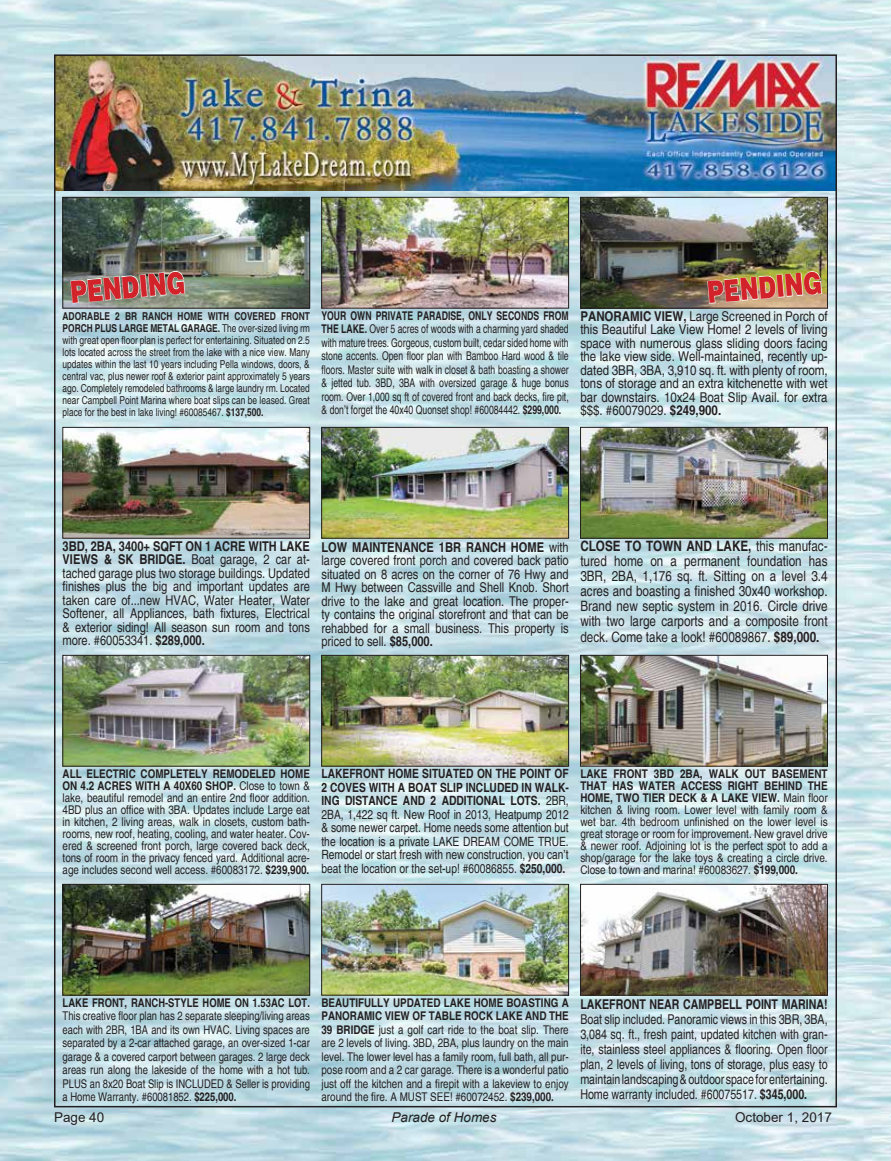
<style>
.page{position:relative;width:891px;height:1161px;background:#fff}
.page>*{position:absolute;margin:0;border:0;box-sizing:border-box;transform-origin:0 0}
.t1{font:900 30.3px "Helvetica";color:#d2232a;scale:.74 1}
.t2{font:condensed 14.25px/15px "Helvetica";color:#231f20;text-align:justify}
.t3{font:700 condensed 14.25px "Helvetica";color:#231f20}
.t4{font:condensed 13.5px/13.5px "Helvetica";color:#231f20;text-align:justify}
.t5{font:condensed 13.5px/13.5px "Helvetica";color:#231f20;text-align:justify;scale:1.04 1}
.t6{font:condensed 13.5px/15px "Helvetica";color:#231f20;text-align:justify;scale:.96 1}
.t7{font:700 condensed 13.5px "Helvetica";color:#231f20;scale:.96 1}
.t8{font:13.5px "Arial";color:#231f20}
.t9{font:700 condensed 13.5px "Helvetica";color:#231f20;scale:1.04 1}
.t10{font:italic 13.5px "Arial";color:#231f20}
.t11{font:condensed 12.75px/13.5px "Helvetica";color:#231f20;text-align:justify}
.t12{font:condensed 12px/12px "Helvetica";color:#231f20;text-align:justify}
.t13{font:condensed 12px/13.5px "Helvetica";color:#231f20;text-align:justify;scale:.88 1}
.t14{font:condensed 12px/13.5px "Helvetica";color:#231f20;text-align:justify;scale:.96 1}
.t15{font:700 condensed 12px "Helvetica";color:#231f20;scale:.96 1}
.t16{font:condensed 10.8px/12px "Helvetica";color:#231f20;text-align:justify;scale:.94 1}
.s1{font-weight:700}
</style>
<div class="page">
<img style="left:0;top:0;width:891px;height:1161px">
<img style="left:57px;top:57px;width:777px;height:133px">
<img style="left:65px;top:199px;width:243px;height:107px">
<div style="left:63px;top:197px;width:247px;height:111px;border:1px solid #231f20"></div>
<img style="left:65px;top:429px;width:243px;height:107px">
<div style="left:63px;top:427px;width:247px;height:111px;border:1px solid #231f20"></div>
<img style="left:65px;top:657px;width:243px;height:107px">
<div style="left:63px;top:655px;width:247px;height:111px;border:1px solid #231f20"></div>
<img style="left:65px;top:886px;width:243px;height:107px">
<div style="left:63px;top:884px;width:247px;height:111px;border:1px solid #231f20"></div>
<img style="left:323px;top:199px;width:244px;height:107px">
<div style="left:321px;top:197px;width:248px;height:111px;border:1px solid #231f20"></div>
<img style="left:323px;top:429px;width:244px;height:107px">
<div style="left:321px;top:427px;width:248px;height:111px;border:1px solid #231f20"></div>
<img style="left:323px;top:657px;width:244px;height:107px">
<div style="left:321px;top:655px;width:248px;height:111px;border:1px solid #231f20"></div>
<img style="left:323px;top:886px;width:244px;height:107px">
<div style="left:321px;top:884px;width:248px;height:111px;border:1px solid #231f20"></div>
<img style="left:582px;top:199px;width:244px;height:107px">
<div style="left:580px;top:197px;width:248px;height:111px;border:1px solid #231f20"></div>
<img style="left:582px;top:429px;width:244px;height:107px">
<div style="left:580px;top:427px;width:248px;height:111px;border:1px solid #231f20"></div>
<img style="left:582px;top:657px;width:244px;height:107px">
<div style="left:580px;top:655px;width:248px;height:111px;border:1px solid #231f20"></div>
<img style="left:582px;top:886px;width:244px;height:107px">
<div style="left:580px;top:884px;width:248px;height:111px;border:1px solid #231f20"></div>
<img style="left:707px;top:271px;width:115px;height:33px">
<svg style="left:70px;top:271px;width:116px;height:33px;background:#91988d"></svg>
<h1 class="t1" style="left:69px;top:273px;width:157px;rotate:-5deg">PENDING</h1>
<p class="t16" style="left:63px;top:310px;width:265px"><span class="s1">ADORABLE 2 BR RANCH HOME WITH COVERED FRONT PORCH PLUS LARGE METAL GARAGE.</span> The over-sized living rm with great open floor plan is perfect for entertaining. Situated on 2.5 lots located across the street from the lake with a nice view. Many updates within the last 10 years including Pella windows, doors, &amp; central vac, plus newer roof &amp; exterior paint approximately 5 years ago. Completely remodeled bathrooms &amp; large laundry rm. Located near Campbell Point Marina where boat slips can be leased. Great place for the best in lake living! #60085467. <span class="s1">$137,500.</span></p>
<p class="t13" style="left:321px;top:308px;width:283px"><span class="s1">YOUR OWN PRIVATE PARADISE, ONLY SECONDS FROM THE LAKE.</span> Over 5 acres of woods with a charming yard shaded with mature trees. Gorgeous, custom built, cedar sided home with stone accents. Open floor plan with Bamboo Hard wood &amp; tile floors. Master suite with walk in closet &amp; bath boasting a shower &amp; jetted tub. 3BD, 3BA with oversized garage &amp; huge bonus room. Over 1,000 sq ft of covered front and back decks, fire pit, &amp; don’t forget the 40x40 Quonset shop! #60084442. <span class="s1">$299,000.</span></p>
<h1 class="t1" style="left:706px;top:273px;width:157px;rotate:-5deg">PENDING</h1>
<p class="t5" style="left:580px;top:309px;width:239px;text-indent:103px"><span class="s1">,</span> Large Screened in Porch of this Beautiful Lake View Home! 2 levels of living space with numerous glass sliding doors facing the lake view side. Well-maintained, recently up&shy;dated 3BR, 3BA, 3,910 sq. ft. with plenty of room, tons of storage and an extra kitchenette with wet bar downstairs. 10x24 Boat Slip Avail. for extra $$$. #60079029. <span class="s1">$249,900.</span></p>
<p class="t9" style="left:580px;top:307px;width:25px">PANOR</p>
<p class="t9" style="left:622px;top:307px;width:16px">AMIC</p>
<p class="t9" style="left:654px;top:307px;width:8px">VIEW</p>
<p class="t4" style="left:63px;top:539px;width:249px"><span class="s1">3BD, 2BA, 3400+ SQFT ON 1 ACRE WITH LAKE VIEWS &amp; SK BRIDGE.</span> Boat garage, 2 car at&shy;tached garage plus two storage buildings. Updated finishes plus the big and important updates are taken care of...new HVAC, Water Heater, Water Softener, all Appliances, bath fixtures, Electrical &amp; exterior siding! All season sun room and tons more. #60053341. <span class="s1">$289,000.</span></p>
<p class="t4" style="left:321px;top:540px;width:249px"><span class="s1">LOW MAINTENANCE 1BR RANCH HOME</span> with large covered front porch and covered back patio situated on 8 acres on the corner of 76 Hwy and M Hwy between Cassville and Shell Knob. Short drive to the lake and great location. The proper&shy;ty contains the original storefront and that can be rehabbed for a small business. This property is priced to sell. <span class="s1">$85,000.</span></p>
<p class="t2" style="left:580px;top:539px;width:249px;text-indent:106px"><span class="s1">AND LAKE,</span> this manufac&shy;tured home on a permanent foundation has 3BR, 2BA, 1,176 sq. ft. Sitting on a level 3.4 acres and boasting a finished 30x40 workshop.<br>Brand new septic system in 2016. Circle drive with two large carports and a composite front deck. Come take a look! #60089867. <span class="s1">$89,000.</span></p>
<p class="t3" style="left:580px;top:537px;width:9px">CLOSE</p>
<p class="t3" style="left:625px;top:537px;width:31px">TO TOWN</p>
<p class="t12" style="left:63px;top:767px;width:249px"><span class="s1">ALL ELECTRIC COMPLETELY REMODELED HOME ON 4.2 ACRES WITH A 40X60 SHOP.</span> Close to town &amp; lake, beautiful remodel and an entire 2nd floor addition.<br>4BD plus an office with 3BA. Updates include Large eat in kitchen, 2 living areas, walk in closets, custom bath&shy;rooms, new roof, heating, cooling, and water heater. Cov&shy;ered &amp; screened front porch, large covered back deck, tons of room in the privacy fenced yard. Additional acre&shy;age includes second well access. #60083172. <span class="s1">$239,900.</span></p>
<p class="t11" style="left:321px;top:767px;width:249px"><span class="s1">LA KEFRONT HOME SITUATED ON THE POINT OF 2 COVES WITH A BOAT SLIP INCLUDED IN WALK-ING DISTANCE AND 2 ADDITIONAL LOTS.</span> 2BR, 2BA, 1,422 sq ft. New Roof in 2013, Heatpump 2012 &amp; some newer carpet. Home needs some attention but the location is a private LAKE DREAM COME TRUE.<br>Remodel or start fresh with new construction, you can’t beat the location or the set-up! #60086855. <span class="s1">$250,000.</span></p>
<p class="t12" style="left:580px;top:767px;width:249px"><span class="s1">LA KE FRONT 3BD 2BA, WALK OUT BASEMENT THAT HAS WATER ACCESS RIGHT BEHIND THE HOME, TWO TIER DECK &amp; A LAKE VIEW.</span> Main floor kitchen &amp; living room. Lower level with family room &amp; wet bar. 4th bedroom unfinished on the lower level is great storage or room for improvement. New gravel drive &amp; newer roof. Adjoining lot is the perfect spot to add a shop/garage for the lake toys &amp; creating a circle drive.<br>Close to town and marina! #60083627. <span class="s1">$199,000.</span></p>
<p class="t15" style="left:63px;top:994px;width:39px">LAKE FRONT</p>
<p class="t15" style="left:125px;top:994px;width:53px">, RANCH -STYLE</p>
<p class="t15" style="left:203px;top:994px;width:113px">HOME ON 1.53AC LOT.</p>
<p class="t14" style="left:63px;top:1009px;width:259px">This creative floor plan has 2 separate sleeping/living areas each with 2BR, 1BA and its own HVAC. Living spaces are separated by a 2-car attached garage, an over-sized 1-car garage &amp; a covered carport between garages. 2 large deck areas run along the lakeside of the home with a hot tub.<br>PLUS an 8x20 Boat Slip is INCLUDED &amp; Seller is providing a Home Warranty. #60081852. <span class="s1">$225,000.</span></p>
<p class="t12" style="left:321px;top:996px;width:249px;line-height:13.5px"><span class="s1">BEAUTIFULLY UPDATED LA KE HOME BOASTING A PANORAMIC VIEW OF TABLE ROCK LAKE AND THE 39 BRIDGE</span> just a golf cart ride to the boat slip. There are 2 levels of living. 3BD, 2BA, plus laundry on the main level. The lower level has a family room, full bath, all pur&shy;pose room and a 2 car garage. There is a wonderful patio just off the kitchen and a firepit with a lakeview to enjoy around the fire. A MUST SEE! #60072452. <span class="s1">$239,000.</span></p>
<p class="t7" style="left:580px;top:995px;width:24px">LAKEFRONT</p>
<p class="t7" style="left:649px;top:995px;width:60px">NEAR CAMPBELL</p>
<p class="t7" style="left:746px;top:995px;width:8px">POINT</p>
<p class="t7" style="left:782px;top:995px;width:49px">MARINA!</p>
<p class="t6" style="left:580px;top:1011px;width:259px">Boat slip included. Panoramic views in this 3BR, 3BA, 3,084 sq. ft., fresh paint, updated kitchen with gran&shy;ite, stainless steel appliances &amp; flooring. Open floor plan, 2 levels of living, tons of storage, plus easy to maintain landscaping &amp; outdoor space for entertaining.<br>Home warranty included. #60075517. <span class="s1">$345,000.</span></p>
<p class="t8" style="left:54px;top:1108px;width:52px">Page 40</p>
<p class="t10" style="left:392px;top:1109px;width:107px">Parade of Homes</p>
<p class="t8" style="left:735px;top:1108px;width:98px">October 1, 2017</p>
</div>
